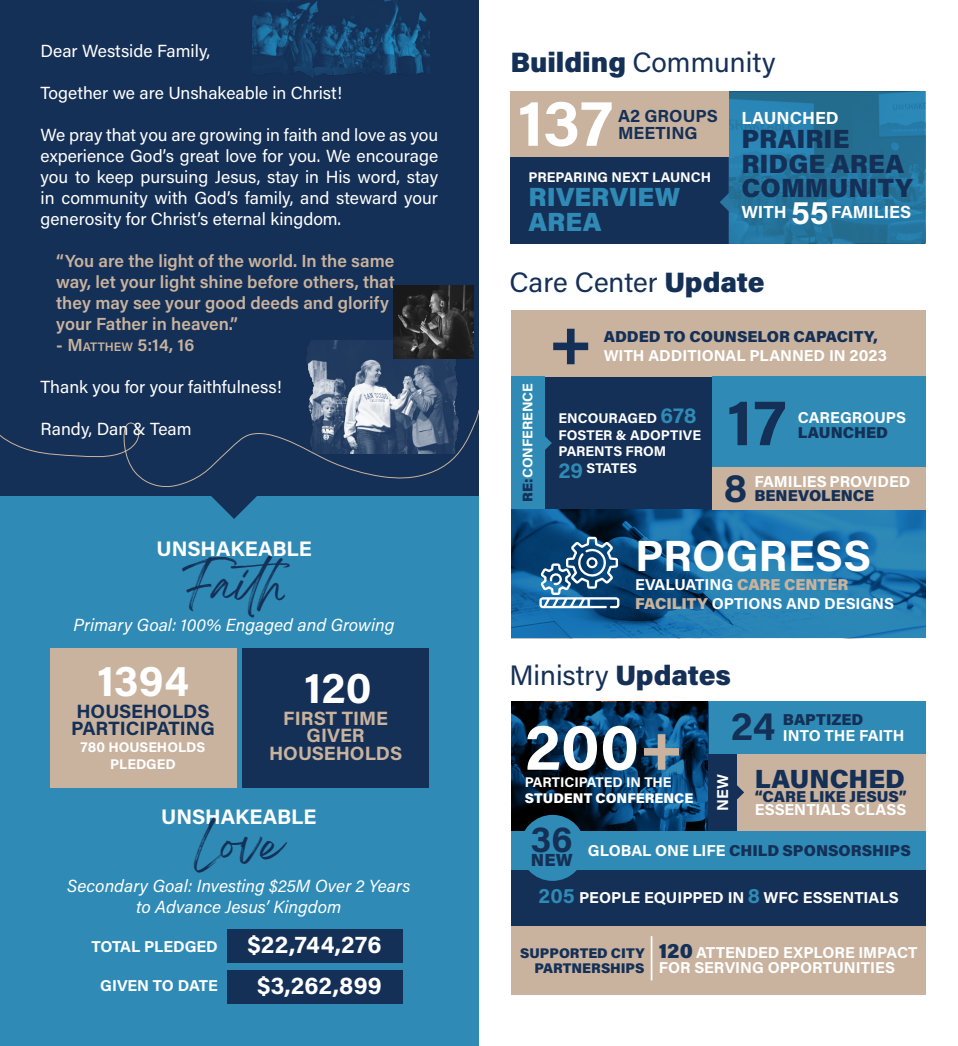
<style>
.page{position:relative;width:958px;height:1046px;background:#fff}
.page>*{position:absolute;margin:0;border:0;box-sizing:border-box;transform-origin:0 0}
.t1{font:700 63px "Acumin Pro";color:#fff}
.t2{font:700 63px "Acumin Pro";color:#153056}
.t3{font:700 43.75px "Acumin Pro";color:#fff}
.t4{font:42px "Breathing";color:#153056}
.t5{font:700 38.5px "Acumin Pro";color:#153056}
.t6{font:28px "Acumin Pro";color:#153056}
.t7{font:900 26.25px/24.5px "Acumin Pro";color:#153056}
.t8{font:900 26.25px/24.5px "Acumin Pro";letter-spacing:.005em;color:#2f8bb6}
.t9{font:700 24.5px "Acumin Pro";color:#fff}
.t10{font:700 21px "Acumin Pro";letter-spacing:-.005em;color:#fff}
.t11{font:700 19.25px/17.5px "Acumin Pro";color:#c9b39f;text-align:center}
.t12{font:700 19.25px "Acumin Pro";color:#153056}
.t13{font:17.5px/21px "Acumin Pro";color:#fff;text-align:justify}
.t14{font:600 17.5px/21px "Acumin Pro";color:#c9b39f}
.t15{font:italic 17.5px/21px "Acumin Pro";color:#fff;text-align:center}
.t16{font:700 17.5px "Acumin Pro";color:#fff}
.t17{font:700 17.5px "Acumin Pro";color:#153056}
.t18{font:600 17.5px "Acumin Pro";color:#c9b39f}
.t19{font:900 17.5px "Acumin Pro";color:#153056}
.t20{font:700 15.75px/18.9px "Acumin Pro";color:#fff}
.t21{font:900 15.75px/13.3px "Acumin Pro";color:#153056}
.t22{font:700 14px/16.8px "Acumin Pro";color:#fff;text-align:center}
.t23{font:900 14px/15.4px "Acumin Pro";color:#153056;text-align:right}
.t24{font:900 14px "Acumin Pro";color:#fff}
.s1{font-size:12.25px}
.s2{font-weight:900}
.s3{font-size:31.5px}
.s4{font-weight:900;color:#153056}
.s5{font-size:21px;color:#2f8bb6}
.s6{font-weight:900;color:#c9b39f}
.s7{color:#c9b39f}
.s8{font-weight:700;color:#fff}
.s9{font-weight:900;font-size:21px;color:#153056}
</style>
<div class="page">
<div style="left:0;top:495px;width:478px;height:551px;background:#2f8bb6"></div>
<div style="left:0;top:0;width:479px;height:495px;background:#153056"></div>
<div style="left:50px;top:648px;width:186px;height:139px;background:#c9b39f"></div>
<div style="left:242px;top:648px;width:187px;height:139px;background:#153056"></div>
<div style="left:227px;top:970px;width:176px;height:33px;background:#153056"></div>
<div style="left:227px;top:929px;width:176px;height:33px;background:#153056"></div>
<svg style="left:511px;top:509px;width:414px;height:129px;background:#1a6a9f"></svg>
<div style="left:510px;top:157px;width:218px;height:86px;background:#153056"></div>
<svg style="left:720px;top:91px;width:205px;height:152px;background:#25759e"></svg>
<div style="left:511px;top:925px;width:414px;height:70px;background:#c9b39f"></div>
<div style="left:511px;top:869px;width:414px;height:56px;background:#153056"></div>
<div style="left:511px;top:829px;width:414px;height:40px;background:#2f8bb6"></div>
<div style="left:712px;top:467px;width:213px;height:42px;background:#c9b39f"></div>
<div style="left:511px;top:377px;width:201px;height:132px;background:#153056"></div>
<div style="left:708px;top:702px;width:217px;height:52px;background:#2f8bb6"></div>
<div style="left:708px;top:754px;width:217px;height:76px;background:#c9b39f"></div>
<div style="left:510px;top:91px;width:218px;height:66px;background:#c9b39f"></div>
<div style="left:511px;top:311px;width:414px;height:66px;background:#c9b39f"></div>
<div style="left:712px;top:377px;width:213px;height:90px;background:#2f8bb6"></div>
<svg style="left:511px;top:702px;width:197px;height:128px;background:#052d4e"></svg>
<div style="left:520px;top:815px;width:65px;height:66px;background:#2f8bb6;border-radius:50%"></div>
<hr style="left:650px;top:936px;width:2px;height:44px;background:#fff">
<svg style="left:539px;top:537px;width:80px;height:71px"></svg>
<div style="left:708px;top:754px;width:29px;height:76px;background:#153056"></div>
<div style="left:511px;top:377px;width:34px;height:132px;background:#2f8bb6"></div>
<svg style="left:545px;top:436px;width:7px;height:14px"></svg>
<svg style="left:737px;top:785px;width:7px;height:14px"></svg>
<img style="left:253px;top:0;width:176px;height:77px">
<img style="left:306px;top:341px;width:162px;height:69px">
<svg style="left:0;top:410px;width:479px;height:109px"></svg>
<img style="left:394px;top:286px;width:80px;height:72px">
<p class="t13" style="left:41px;top:40px;width:171px">Dear Westside Family,</p>
<p class="t13" style="left:41px;top:82px;width:303px">Together we are Unshakeable in Christ!</p>
<p class="t13" style="left:41px;top:124px;width:399px">We pray that you are growing in faith and love as you experience God’s great love for you. We encourage you to keep pursuing Jesus, stay in His word, stay in community with God’s family, and steward your generosity for Christ’s eternal kingdom.</p>
<p class="t14" style="left:56px;top:250px;width:340px">“You are the light of the world. In the same way, let your light shine before others, that they may see your good deeds and glorify your Father in heaven.”</p>
<p class="t18" style="left:56px;top:333px;width:139px">- M<span class="s1">ATTHEW</span> 5:14, 16</p>
<p class="t13" style="left:41px;top:376px;width:243px">Thank you for your faithfulness!</p>
<p class="t13" style="left:41px;top:418px;width:152px">Randy, Dan &amp; Team</p>
<p class="t10" style="left:156px;top:534px;width:157px">UNSHAKEABLE</p>
<p class="t4" style="left:182px;top:571px;width:115px">Fa ith</p>
<p class="t15" style="left:73px;top:614px;width:323px">Primary Goal: 100% Engaged and Growing</p>
<p class="t3" style="left:97px;top:650px;width:93px">1394</p>
<p class="t3" style="left:304px;top:657px;width:69px">120</p>
<p class="t12" style="left:76px;top:697px;width:135px">HOUSEHOLDS</p>
<p class="t12" style="left:71px;top:715px;width:145px">PARTICIPATING</p>
<p class="t22" style="left:81px;top:738px;width:126px">780 HOUSEHOLDS<br>PLEDGED</p>
<p class="t11" style="left:269px;top:709px;width:135px">FIRST TIME<br>GIVER<br>HOUSEHOLDS</p>
<p class="t10" style="left:161px;top:801px;width:157px">UNSHAKEABLE</p>
<p class="t4" style="left:194px;top:831px;width:90px">Love</p>
<p class="t15" style="left:67px;top:874px;width:345px">Secondary Goal: Investing $25M Over 2 Years to Advance Jesus’ Kingdom</p>
<p class="t20" style="left:91px;top:936px;width:128px">TOTAL PLEDGED</p>
<p class="t9" style="left:257px;top:968px;width:126px">$3,262,899</p>
<p class="t9" style="left:247px;top:927px;width:136px">$22,744,276</p>
<p class="t20" style="left:100px;top:975px;width:119px">GIVEN TO DATE</p>
<p class="t6" style="left:510px;top:43px;width:267px"><span class="s2">Building</span> Community</p>
<p class="t1" style="left:518px;top:79px;width:96px">137</p>
<p class="t17" style="left:618px;top:103px;width:101px">A2 GROUPS</p>
<p class="t17" style="left:618px;top:121px;width:81px">MEETING</p>
<p class="t22" style="left:528px;top:168px;width:184px">PREPARING NEXT LAUNCH</p>
<p class="t8" style="left:528px;top:184px;width:153px">RIVERVIEW<br>AREA</p>
<p class="t16" style="left:741px;top:105px;width:99px">LAUNCHED</p>
<p class="t7" style="left:741px;top:126px;width:164px">PRAIRIE<br>RIDGE AREA</p>
<p class="t7" style="left:741px;top:175px;width:173px">COMMUNITY</p>
<p class="t16" style="left:741px;top:200px;width:171px">WITH <span class="s3">55</span> FAMILIES</p>
<p class="t6" style="left:509px;top:263px;width:256px">Care Center <span class="s2">Update</span></p>
<p class="t22" style="left:518px;top:502px;width:120px;rotate:-90deg"><span class="s4">RE:</span>CONFERENCE</p>
<p class="t2" style="left:548px;top:298px;width:46px">+</p>
<p class="t20" style="left:604px;top:327px;width:284px"><span class="s4">ADDED TO COUNSELOR CAPACITY,<br></span>WITH ADDITIONAL PLANNED IN 2023</p>
<p class="t22" style="left:558px;top:409px;width:144px;text-align:left">ENCOURAGED <span class="s5">678<br></span>FOSTER &amp; ADOPTIVE<br>PARENTS FROM</p>
<p class="t22" style="left:558px;top:459px;width:80px"><span class="s5">29</span> STATES</p>
<p class="t2" style="left:727px;top:379px;width:61px">17</p>
<p class="t20" style="left:798px;top:407px;width:110px">CAREGROUPS</p>
<p class="t21" style="left:798px;top:425px;width:92px">LAUNCHED</p>
<p class="t5" style="left:724px;top:461px;width:25px">8</p>
<p class="t20" style="left:754px;top:474px;width:157px;line-height:14px">FAMILIES PROVIDED<br><span class="s4">BENEVOLENCE</span></p>
<p class="t3" style="left:635px;top:525px;width:238px">PROGRESS</p>
<p class="t20" style="left:635px;top:574px;width:261px">EVALUATING <span class="s6">CARE CENTER<br>FACILITY</span> OPTIONS AND DESIGNS</p>
<p class="t6" style="left:509px;top:655px;width:223px">Ministry <span class="s2">Updates</span></p>
<p class="t5" style="left:731px;top:700px;width:46px">24</p>
<p class="t21" style="left:783px;top:712px;width:82px">BAPTIZED</p>
<p class="t20" style="left:783px;top:725px;width:123px">INTO THE FAITH</p>
<p class="t1" style="left:525px;top:703px;width:161px">200<span class="s7">+</span></p>
<p class="t22" style="left:525px;top:772px;width:148px">PARTICIPATED IN THE</p>
<p class="t24" style="left:525px;top:788px;width:170px">STUDENT CONFERENCE</p>
<p class="t7" style="left:755px;top:765px;width:152px">LAUNCHED</p>
<p class="t21" style="left:755px;top:789px;width:154px">“CARE LIKE JESUS”<br><span class="s8">ESSENTIALS CLASS</span></p>
<p class="t21" style="left:588px;top:843px;width:324px"><span class="s8">GLOBAL ONE LIFE</span> CHILD SPONSORSHIPS</p>
<p class="t20" style="left:712px;top:811px;width:38px;rotate:-90deg">NEW</p>
<p class="t19" style="left:531px;top:848px;width:43px"><sup>36</sup>NEW</p>
<p class="t20" style="left:538px;top:887px;width:362px"><span class="s5">205</span> PEOPLE EQUIPPED IN <span class="s5">8</span> WFC ESSENTIALS</p>
<p class="t23" style="left:520px;top:944px;width:126px">SUPPORTED CITY<br>PARTNERSHIPS</p>
<p class="t20" style="left:658px;top:944px;width:260px;line-height:15.4px"><span class="s9">120</span> ATTENDED EXPLORE IMPACT<br>FOR SERVING OPPORTUNITIES</p>
</div>
